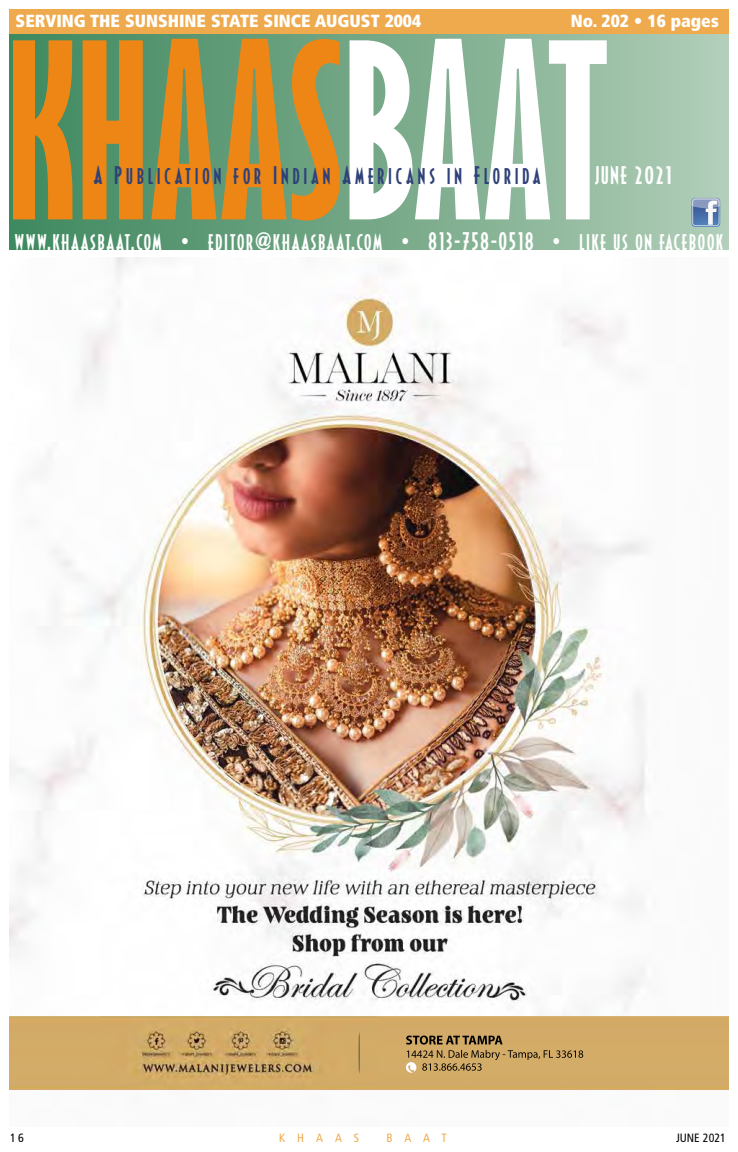
<style>
.page{position:relative;width:738px;height:1152px;background:#fff}
.page>*{position:absolute;margin:0;border:0;box-sizing:border-box;transform-origin:0 0}
.t1{font:23.3px "Decotura ICG";letter-spacing:.19em;color:#2e4179;scale:.89 1}
.t2{font:23.3px "Decotura ICG";color:#fff;scale:.89 1}
.t3{font:23.2px "Decotura ICG";letter-spacing:.09em;color:#fff;scale:.9 1}
.t4{font:900 condensed 17.5px "Frutiger";color:#fff}
.t5{font:condensed 12px "Frutiger";color:#000}
.t6{font:condensed 12px "Frutiger";letter-spacing:1em;color:#efaa4e}
.s1{font-size:23.2px}
</style>
<div class="page">
<div style="left:9px;top:10px;width:720px;height:239px;background:linear-gradient(to right,#3d875c,#afccb6)"></div>
<svg style="left:13px;top:40px;width:59px;height:179px;background:#c88726"></svg>
<svg style="left:83px;top:40px;width:60px;height:179px;background:#d18824"></svg>
<svg style="left:151px;top:39px;width:189px;height:182px;background:#b18f40"></svg>
<svg style="left:350px;top:39px;width:257px;height:180px"></svg>
<div style="left:9px;top:9px;width:720px;height:24px;background:#efaa4e"></div>
<svg style="left:692px;top:198px;width:28px;height:29px"></svg>
<div style="left:692px;top:199px;width:27px;height:27px;border:1px solid #f6f6f5;border-radius:3px"></div>
<img style="left:9px;top:258px;width:638px;height:758px">
<img style="left:157px;top:428px;width:377px;height:388px">
<img style="left:9px;top:1016px;width:720px;height:74px">
<svg style="left:406px;top:1062px;width:10px;height:11px"></svg>
<img style="left:359px;top:1032px;width:1px;height:42px">
<p class="t4" style="left:16px;top:10px;width:407px">SERVING THE SUNSHINE STATE SINCE AUGUST 2004</p>
<p class="t4" style="left:571px;top:10px;width:150px">No. 202 • 16 pages</p>
<p class="t1" style="left:94px;top:161px;width:503px">A Publication for Indian Americans in Florida</p>
<p class="t2" style="left:595px;top:161px;width:87px">JUNE <span class="s1">2021</span></p>
<p class="t3" style="left:15px;top:227px;width:788px">www.khaasbaat.com • editor@khaasbaat.com • 813-758-0518 • like us on facebook</p>
<p class="t5" style="left:10px;top:1131px;width:15px">16</p>
<p class="t6" style="left:279px;top:1131px;width:82px">KHAAS</p>
<p class="t6" style="left:386px;top:1131px;width:62px">BAAT</p>
<p class="t5" style="left:676px;top:1131px;width:51px">JUNE 2021</p>
</div>
